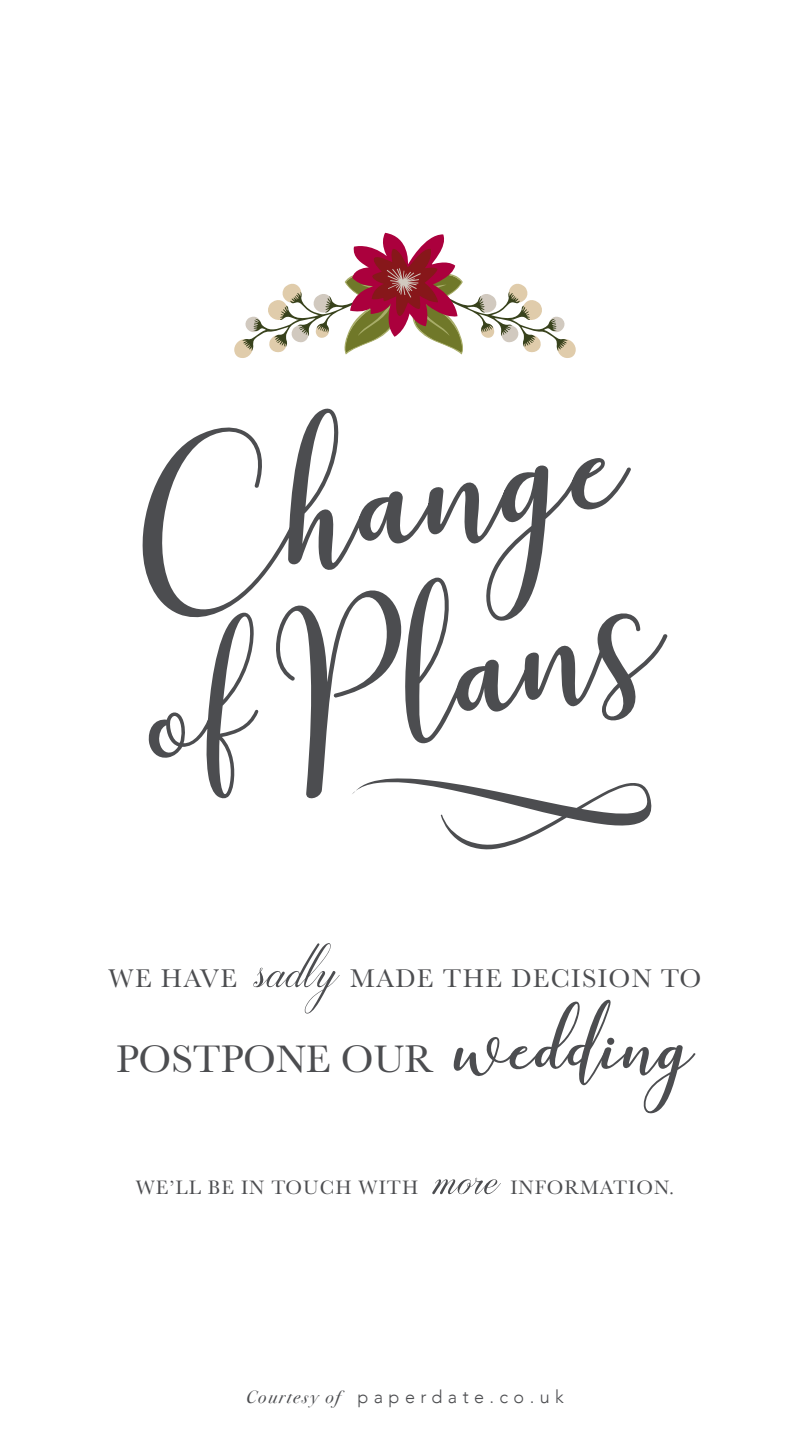
<style>
.page{position:relative;width:810px;height:1440px;background:#fff}
.page>*{position:absolute;margin:0;border:0;box-sizing:border-box;transform-origin:0 0}
.t1{font:135.15px "kissitademo";color:#4c4d50}
.t2{font:66.45px "Darleston";color:#4c4d50}
.t3{font:60.6px "Darleston";color:#4c4d50}
.t4{font:39.9px "Baskerville";color:#4c4d50}
.t5{font:26.62px "Baskerville";letter-spacing:.05em;color:#4c4d50}
.t6{font:20.17px "Baskerville";letter-spacing:.05em;color:#4c4d50}
.t7{font:300 18px "Avenir";letter-spacing:.3em;color:#4c4d50}
.s1{font-family:"Bodoni Svty Two ITCTT";font-weight:400;font-style:italic}
</style>
<div class="page">
<svg style="left:234px;top:233px;width:342px;height:125px"></svg>
<svg style="left:440px;top:802px;width:212px;height:48px"></svg>
<svg style="left:142px;top:408px;width:489px;height:202px"></svg>
<svg style="left:148px;top:610px;width:111px;height:189px"></svg>
<svg style="left:274px;top:576px;width:394px;height:226px"></svg>
<p class="t2" style="left:257px;top:929px;width:84px">sadly</p>
<p class="t5" style="left:350px;top:962px;width:353px">MADE THE DECISION TO</p>
<p class="t5" style="left:108px;top:962px;width:130px">WE HAVE</p>
<p class="t1" style="left:456px;top:988px;width:239px">wedding</p>
<p class="t4" style="left:116px;top:1034px;width:319px">POSTPONE OUR</p>
<p class="t6" style="left:136px;top:1175px;width:284px">WE’LL BE IN TOUCH WITH</p>
<p class="t3" style="left:435px;top:1141px;width:67px">more</p>
<p class="t6" style="left:510px;top:1175px;width:165px">INFORMATION.</p>
<p class="t7" style="left:246px;top:1386px;width:319px"><span class="s1">Courtesy of</span> paperdate.co.uk</p>
</div>
